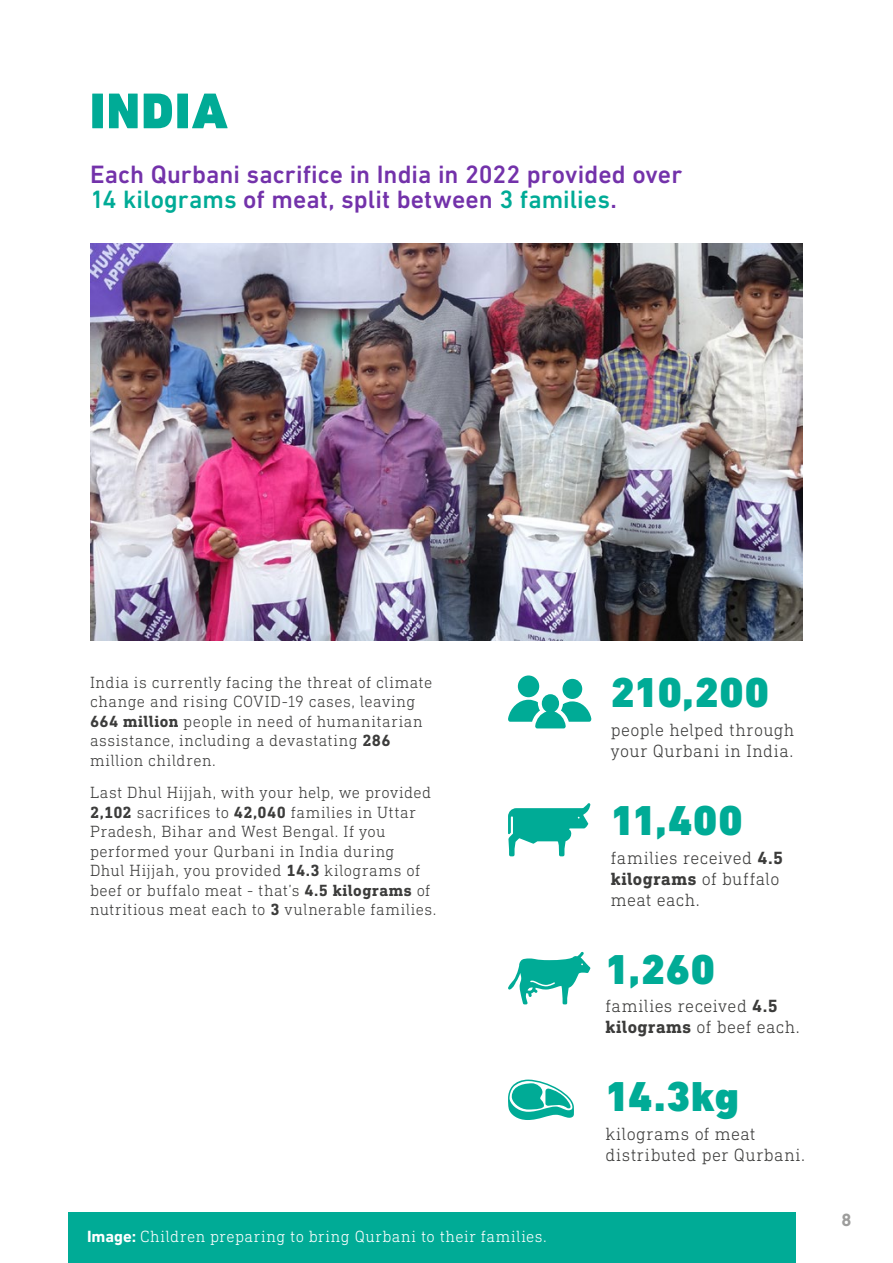
<style>
.page{position:relative;width:893px;height:1263px;background:#fff}
.page>*{position:absolute;margin:0;border:0;box-sizing:border-box;transform-origin:0 0}
.t1{font:900 51px "DIN Next LT Pro";letter-spacing:.03em;color:#00ab96}
.price_handle{font:900 42.6px "DIN Next LT Pro";letter-spacing:.01em;color:#00ab96}
.price_handle-2{font:500 25.5px/25.5px "DIN Next LT Pro";color:#7332aa}
.Body_Copy{font:300 18px/21px "DIN Next Slab Pro";letter-spacing:.025em;color:#3c3c3b}
.t2{font:700 18px "DIN Next LT Pro";color:#9d9d9c}
.Body_Copy-2{font:300 16.5px/19.5px "DIN Next Slab Pro";letter-spacing:.025em;color:#3c3c3b}
.Body_Copy-3{font:300 16.5px "DIN Next Slab Pro";letter-spacing:.03em;color:#fff}
.s1{color:#00ab96}
.s2{font-weight:700}
.s3{font-family:"DIN Next LT Pro";font-weight:700}
</style>
<div class="page">
<svg style="left:508px;top:803px;width:82px;height:53px"></svg>
<svg style="left:508px;top:952px;width:82px;height:52px"></svg>
<img style="left:90px;top:244px;width:713px;height:396px">
<svg style="left:508px;top:1079px;width:66px;height:41px"></svg>
<div style="left:518px;top:675px;width:21px;height:22px;background:#00ab96;border-radius:50%"></div>
<div style="left:562px;top:679px;width:20px;height:20px;background:#00ab96;border-radius:50%"></div>
<svg style="left:508px;top:694px;width:83px;height:34px"></svg>
<div style="left:68px;top:1213px;width:728px;height:50px;background:#00ab96"></div>
<p class="t1" style="left:90px;top:80px;width:139px">INDIA</p>
<p class="price_handle-2" style="left:90px;top:161px;width:594px">Each Qurbani sacrifice in India in 2022 provided over<br><span class="s1">14 kilograms</span> of meat, split between <span class="s1">3 families</span>.</p>
<p class="Body_Copy-2" style="left:90px;top:672px;width:344px">India is currently facing the threat of climate change and rising COVID-19 cases, leaving <span class="s2">664 million</span> people in need of humanitarian assistance, including a devastating <span class="s2">286 </span>million children.</p>
<p class="Body_Copy-2" style="left:90px;top:782px;width:348px">Last Dhul Hijjah, with your help, we provided <span class="s2">2,102</span> sacrifices to <span class="s2">42,040</span> families in Uttar Pradesh, Bihar and West Bengal. If you performed your Qurbani in India during<br>Dhul Hijjah, you provided <span class="s2">14.3</span> kilograms of beef or buffalo meat - that’s <span class="s2">4.5 kilograms</span> of nutritious meat each to <span class="s2">3</span> vulnerable families.</p>
<p class="Body_Copy-3" style="left:87px;top:1227px;width:461px"><span class="s3">Image:</span> Children preparing to bring Qurbani to their families.</p>
<p class="price_handle" style="left:611px;top:667px;width:160px">210,200</p>
<p class="Body_Copy" style="left:611px;top:719px;width:185px">people helped through your Qurbani in India.</p>
<p class="price_handle" style="left:611px;top:795px;width:133px">11,400</p>
<p class="Body_Copy" style="left:611px;top:847px;width:174px">families received <span class="s2">4.5 kilograms</span> of buffalo meat each.</p>
<p class="price_handle" style="left:606px;top:944px;width:111px">1,260</p>
<p class="Body_Copy" style="left:606px;top:995px;width:196px">families received <span class="s2">4.5 kilograms</span> of beef each.</p>
<p class="price_handle" style="left:606px;top:1071px;width:135px">14.3kg</p>
<p class="Body_Copy" style="left:606px;top:1123px;width:201px">kilograms of meat distributed per Qurbani.</p>
<p class="t2" style="left:841px;top:1209px;width:12px">8</p>
</div>
